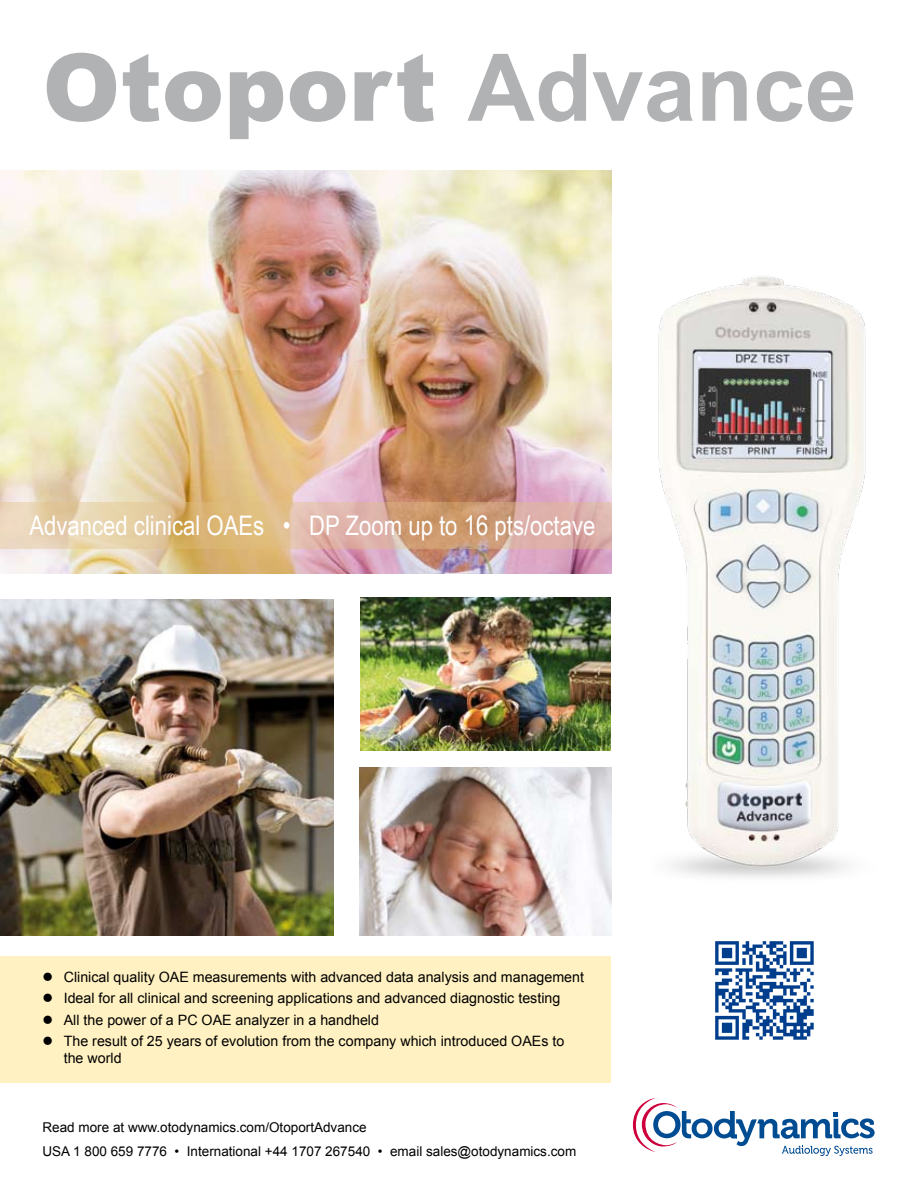
<style>
.page{position:relative;width:918px;height:1188px;background:#fff}
.page>*{position:absolute;margin:0;border:0;box-sizing:border-box;transform-origin:0 0}
.t1{font:900 93.45px "Arial";color:#b1b2b4}
.t2{font:27px "Arial Narrow";color:#fff}
.t3{font:14.25px/21.3px "Arial";color:#000}
.t4{font:14.25px/21.3px "Wingdings";color:#000;text-align:justify}
.t5{font:13.5px "Arial";color:#000}
.s1{font-weight:700}
</style>
<div class="page">
<div style="left:0;top:957px;width:611px;height:126px;background:#fff1c1"></div>
<img style="left:658px;top:276px;width:208px;height:602px">
<img style="left:0;top:170px;width:612px;height:403px">
<img style="left:0;top:600px;width:333px;height:335px">
<img style="left:715px;top:941px;width:99px;height:99px">
<img style="left:360px;top:768px;width:251px;height:167px">
<img style="left:360px;top:598px;width:251px;height:153px">
<svg style="left:633px;top:1098px;width:242px;height:58px"></svg>
<svg style="left:0;top:503px;width:612px;height:46px;background:#dcb796"></svg>
<h1 class="t1" style="left:43px;top:20px;width:816px">Otoport <span class="s1">Advance</span></h1>
<h2 class="t2" style="left:29px;top:506px;width:568px">Advanced clinical OAEs • DP Zoom up to 16 pts/octave</h2>
<p class="t4" style="left:43px;top:966px;width:12px">● ● ● ●</p>
<p class="t3" style="left:64px;top:966px;width:522px">Clinical quality OAE measurements with advanced data analysis and management Ideal for all clinical and screening applications and advanced diagnostic testing<br>All the power of a PC OAE analyzer in a handheld<br>The result of 25 years of evolution from the company which introduced OAEs to</p>
<p class="t3" style="left:64px;top:1048px;width:59px">the world</p>
<p class="t5" style="left:43px;top:1119px;width:326px">Read more at www.otodynamics.com/OtoportAdvance</p>
<p class="t5" style="left:43px;top:1142px;width:535px">USA 1 800 659 7776 • International +44 1707 267540 • email sales@otodynamics.com</p>
</div>
